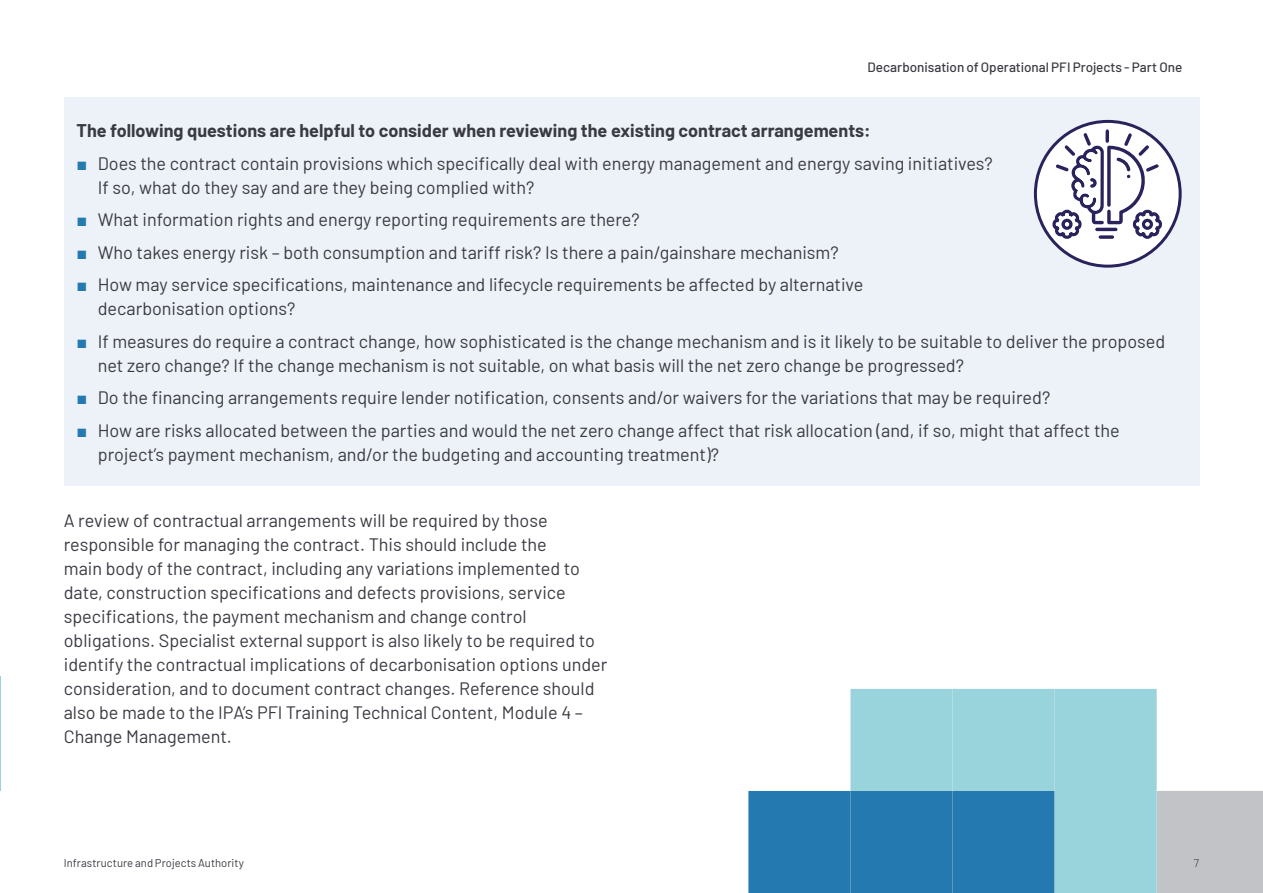
<style>
.page{position:relative;width:1263px;height:893px;background:#fff}
.page>*{position:absolute;margin:0;border:0;box-sizing:border-box;transform-origin:0 0}
.Body_Copy{font:18px/24px "Barlow";color:#3a3a43}
.Shaded_text_top{font:700 18px "Barlow";color:#3a3a43}
.t1{font:500 13.5px "Barlow";letter-spacing:-.005em;color:#3a3a43}
.t2{font:11.25px "Barlow";letter-spacing:.005em;color:#3a3a43}
.t3{font:300 11.25px "Barlow";color:#3a3a43}
.s1{font-family:"Arial";font-weight:700;color:#247ab0}
</style>
<div class="page">
<div style="left:64px;top:98px;width:1135px;height:64px;background:#edf1f8"></div>
<div style="left:64px;top:143px;width:1135px;height:75px;background:#edf1f8"></div>
<div style="left:64px;top:200px;width:1135px;height:51px;background:#edf1f8"></div>
<div style="left:64px;top:232px;width:1135px;height:51px;background:#edf1f8"></div>
<div style="left:64px;top:265px;width:1135px;height:75px;background:#edf1f8"></div>
<div style="left:64px;top:321px;width:1135px;height:75px;background:#edf1f8"></div>
<div style="left:64px;top:378px;width:1135px;height:51px;background:#edf1f8"></div>
<div style="left:64px;top:410px;width:1135px;height:75px;background:#edf1f8"></div>
<div style="left:1035px;top:121px;width:145px;height:145px;background:#fff;border-radius:50%"></div>
<div style="left:1034px;top:120px;width:148px;height:148px;border:3px solid #29235c;border-radius:50%"></div>
<svg style="left:1051px;top:129px;width:112px;height:111px"></svg>
<svg style="left:748px;top:689px;width:515px;height:204px"></svg>
<p class="t1" style="left:867px;top:58px;width:316px">Decarbonisation of Operational PFI Projects ‑ Part One</p>
<p class="Shaded_text_top" style="left:77px;top:117px;width:796px">The following questions are helpful to consider when reviewing the existing contract arrangements:</p>
<p class="Body_Copy" style="left:98px;top:150px;width:896px;text-indent:-21px"><span class="s1">■</span> Does the contract contain provisions which specifically deal with energy management and energy saving initiatives?<br>If so, what do they say and are they being complied with?</p>
<p class="Body_Copy" style="left:77px;top:206px;width:565px"><span class="s1">■</span> What information rights and energy reporting requirements are there?</p>
<p class="Body_Copy" style="left:77px;top:239px;width:764px"><span class="s1">■</span> Who takes energy risk – both consumption and tariff risk? Is there a pain/gainshare mechanism?</p>
<p class="Body_Copy" style="left:98px;top:271px;width:767px;text-indent:-21px"><span class="s1">■</span> How may service specifications, maintenance and lifecycle requirements be affected by alternative decarbonisation options?</p>
<p class="Body_Copy" style="left:98px;top:328px;width:1069px;text-indent:-21px"><span class="s1">■</span> If measures do require a contract change, how sophisticated is the change mechanism and is it likely to be suitable to deliver the proposed net zero change? If the change mechanism is not suitable, on what basis will the net zero change be progressed?</p>
<p class="Body_Copy" style="left:77px;top:384px;width:975px"><span class="s1">■</span> Do the financing arrangements require lender notification, consents and/or waivers for the variations that may be required?</p>
<p class="Body_Copy" style="left:98px;top:417px;width:1023px;text-indent:-21px"><span class="s1">■</span> How are risks allocated between the parties and would the net zero change affect that risk allocation (and, if so, might that affect the project’s payment mechanism, and/or the budgeting and accounting treatment)?</p>
<p class="Body_Copy" style="left:64px;top:507px;width:545px">A review of contractual arrangements will be required by those responsible for managing the contract. This should include the<br>main body of the contract, including any variations implemented to date, construction specifications and defects provisions, service specifications, the payment mechanism and change control obligations. Specialist external support is also likely to be required to identify the contractual implications of decarbonisation options under consideration, and to document contract changes. Reference should also be made to the IPA’s PFI Training Technical Content, Module 4 – Change Management.</p>
<p class="t2" style="left:64px;top:855px;width:182px">Infrastructure and Projects Authority</p>
<p class="t3" style="left:1194px;top:855px;width:7px">7</p>
</div>
